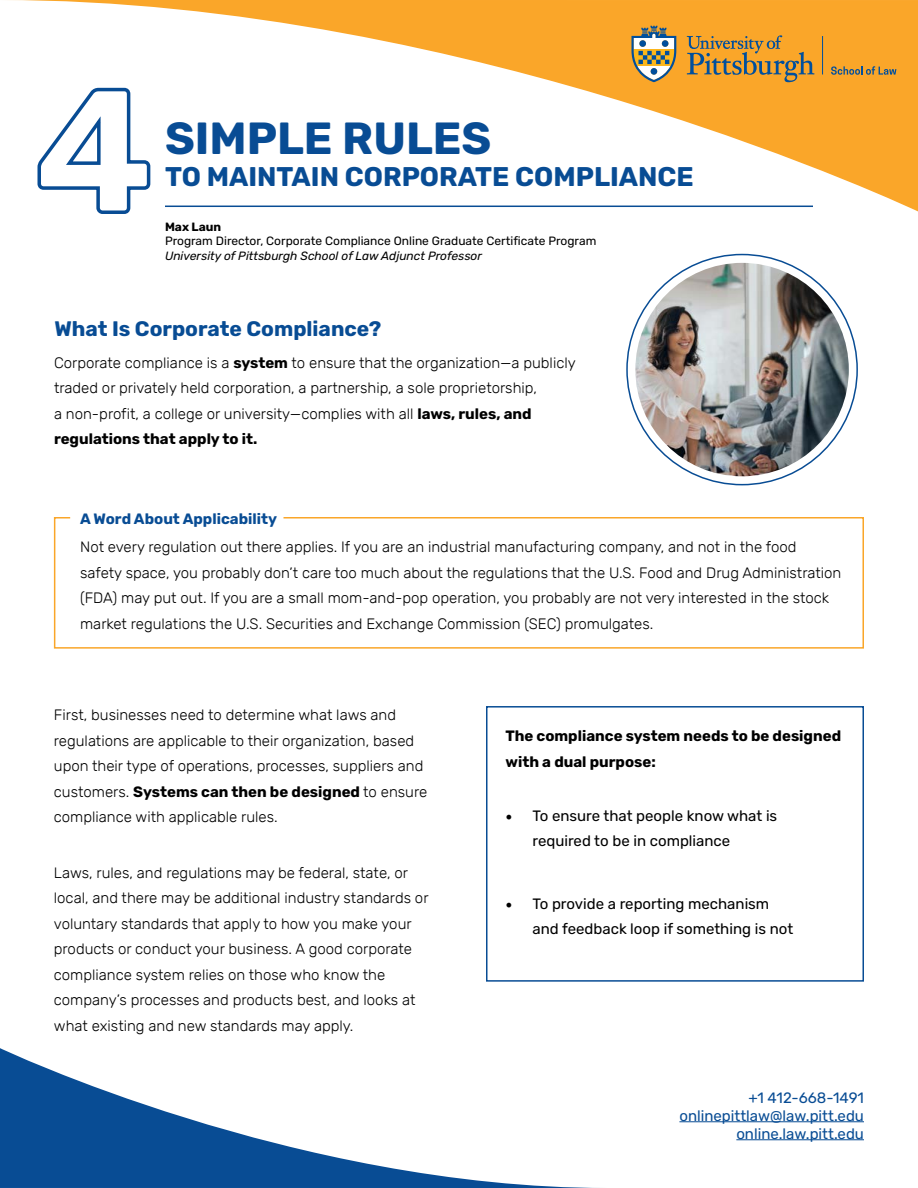
<style>
.page{position:relative;width:918px;height:1188px;background:#fff}
.page>*{position:absolute;margin:0;border:0;box-sizing:border-box;transform-origin:0 0}
.t1{font:700 45px "Rubik";color:#084c94}
.t2{font:700 27px "Rubik";color:#084c94}
.t3{font:700 21px "Rubik";color:#084c94}
.t4{font:300 15px/25.5px "Rubik";color:#000}
.t5{font:15px/25.5px "Rubik";color:#000}
.t6{font:15px/18px "Rubik";color:#084c94;text-align:right}
.t7{font:700 15px/25.5px "Rubik";color:#000}
.t8{font:700 15px "Rubik";color:#084c94}
.t9{font:12px "Rubik";color:#000}
.t10{font:italic 12px "Rubik";color:#000}
.t11{font:700 12px "Rubik";color:#000}
.s1{font-weight:700}
.s2{font-family:"Minion Pro";font-size:18px}
</style>
<div class="page">
<svg style="left:53px;top:517px;width:811px;height:132px"></svg>
<svg style="left:10px;top:0;width:908px;height:212px"></svg>
<svg style="left:687px;top:35px;width:127px;height:47px"></svg>
<svg style="left:632px;top:26px;width:44px;height:56px"></svg>
<hr style="left:822px;top:36px;width:1px;height:39px;background:#004f9d">
<svg style="left:831px;top:66px;width:65px;height:9px"></svg>
<svg style="left:36px;top:85px;width:117px;height:129px"></svg>
<hr style="left:165px;top:206px;width:648px;height:1px;background:#084c94">
<img style="left:635px;top:263px;width:214px;height:213px;border-radius:107px">
<div style="left:486px;top:706px;width:378px;height:276px;border:2px solid #084c94"></div>
<svg style="left:0;top:1048px;width:598px;height:140px"></svg>
<hr style="left:679px;top:1121px;width:185px;height:1px;background:#084c94">
<hr style="left:736px;top:1139px;width:128px;height:1px;background:#084c94">
<h1 class="t1" style="left:165px;top:112px;width:328px">SIMPLE RULES</h1>
<h2 class="t2" style="left:165px;top:161px;width:530px">TO MAINTAIN CORPORATE COMPLIANCE</h2>
<p class="t11" style="left:165px;top:220px;width:58px">Max Laun</p>
<p class="t9" style="left:165px;top:234px;width:433px">Program Director, Corporate Compliance Online Graduate Certificate Program</p>
<p class="t10" style="left:165px;top:249px;width:318px">University of Pittsburgh School of Law Adjunct Professor</p>
<h3 class="t3" style="left:54px;top:317px;width:329px">What Is Corporate Compliance?</h3>
<p class="t4" style="left:54px;top:350px;width:523px">Corporate compliance is a <span class="s1">system</span> to ensure that the organization—a publicly traded or privately held corporation, a partnership, a sole proprietorship,<br>a non-profit, a college or university—complies with all <span class="s1">laws, rules, and regulations that apply to it.</span></p>
<p class="t8" style="left:80px;top:510px;width:198px">A Word About Applicability</p>
<p class="t4" style="left:80px;top:534px;width:763px">Not every regulation out there applies. If you are an industrial manufacturing company, and not in the food safety space, you probably don’t care too much about the regulations that the U.S. Food and Drug Administration (FDA) may put out. If you are a small mom-and-pop operation, you probably are not very interested in the stock market regulations the U.S. Securities and Exchange Commission (SEC) promulgates.</p>
<p class="t4" style="left:54px;top:703px;width:375px">First, businesses need to determine what laws and regulations are applicable to their organization, based upon their type of operations, processes, suppliers and customers. <span class="s1">Systems can then be designed</span> to ensure compliance with applicable rules.</p>
<p class="t4" style="left:54px;top:860px;width:376px">Laws, rules, and regulations may be federal, state, or local, and there may be additional industry standards or voluntary standards that apply to how you make your products or conduct your business. A good corporate compliance system relies on those who know the company’s processes and products best, and looks at what existing and new standards may apply.</p>
<p class="t7" style="left:506px;top:724px;width:337px">The compliance system needs to be designed with a dual purpose:</p>
<p class="t5" style="left:532px;top:803px;width:246px;text-indent:-27px"><span class="s2">•</span> To ensure that people know what is required to be in compliance</p>
<p class="t5" style="left:532px;top:891px;width:262px;text-indent:-27px"><span class="s2">•</span> To provide a reporting mechanism and feedback loop if something is not</p>
<p class="t6" style="left:679px;top:1089px;width:186px">+1 412-668-1491 onlinepittlaw@law.pitt.edu online.law.pitt.edu</p>
</div>
